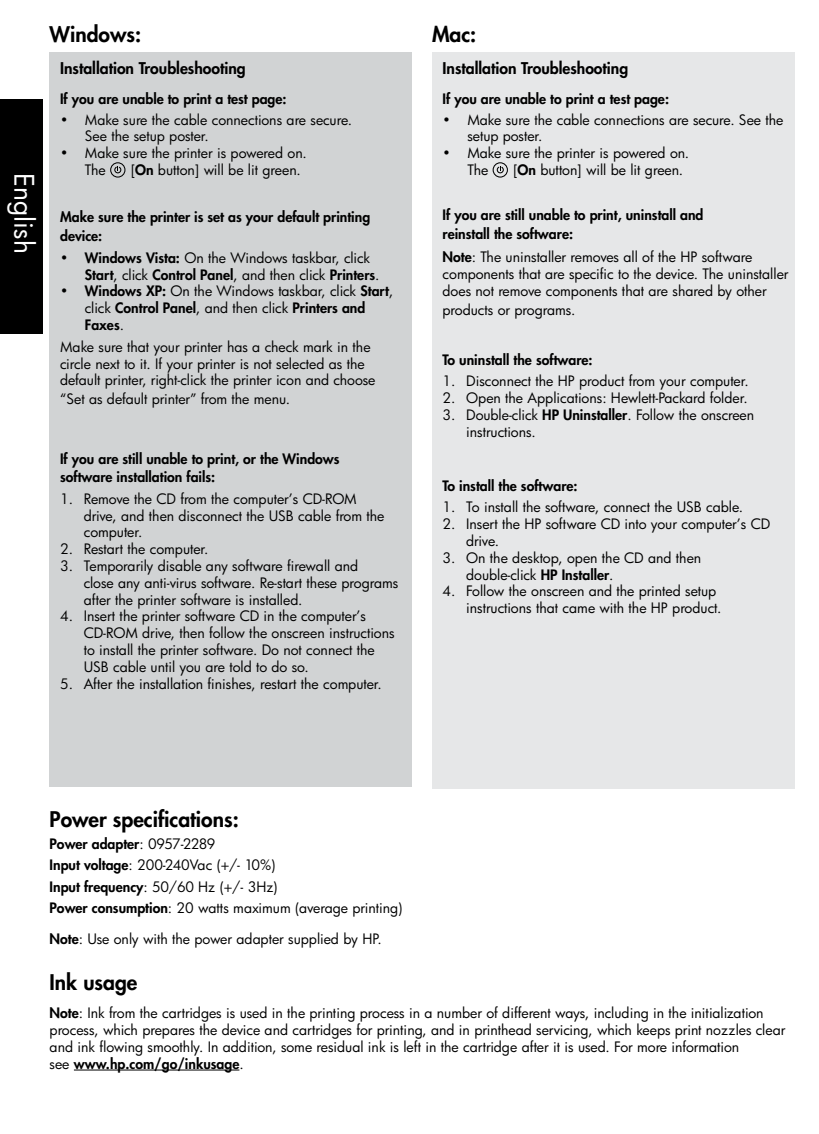
<style>
.page{position:relative;width:819px;height:1134px;background:#fff}
.page>*{position:absolute;margin:0;border:0;box-sizing:border-box;transform-origin:0 0}
.t1{font:26.25px "Futura";color:#fff}
.t2{font:800 21px "Futura";color:#000}
.t3{font:800 15.75px "Futura";color:#000}
.t4{font:14px/16.8px "Futura";color:#000}
.t5{font:800 14px/18.9px "Futura";color:#000}
.s1{font-weight:800}
</style>
<div class="page">
<div style="left:432px;top:53px;width:362px;height:736px;background:#e6e7e8"></div>
<div style="left:50px;top:53px;width:362px;height:734px;background:#d1d3d4"></div>
<hr style="left:74px;top:1070px;width:165px;height:1px;background:#000">
<div style="left:110px;top:162px;width:15px;height:16px;border:1px solid #000;border-radius:50%"></div>
<svg style="left:114px;top:166px;width:8px;height:8px"></svg>
<div style="left:493px;top:162px;width:15px;height:16px;border:1px solid #000;border-radius:50%"></div>
<svg style="left:496px;top:166px;width:8px;height:8px"></svg>
<div style="left:0;top:99px;width:43px;height:235px;background:#000"></div>
<h1 class="t1" style="left:42px;top:173px;width:82px;rotate:90deg">English</h1>
<h2 class="t2" style="left:50px;top:21px;width:93px">Windows:</h2>
<p class="t3" style="left:60px;top:58px;width:187px">Installation Troubleshooting</p>
<p class="t5" style="left:60px;top:90px;width:228px">If you are unable to print a test page:</p>
<p class="t4" style="left:85px;top:111px;width:269px">Make sure the cable connections are secure.</p>
<p class="t4" style="left:85px;top:128px;width:125px">See the setup poster.</p>
<p class="t4" style="left:85px;top:144px;width:223px">Make sure the printer is powered on.</p>
<p class="t4" style="left:131px;top:161px;width:172px">[<span class="s1">On</span> button] will be lit green.</p>
<p class="t4" style="left:60px;top:111px;width:10px">•</p>
<p class="t4" style="left:60px;top:144px;width:10px">•</p>
<p class="t4" style="left:85px;top:161px;width:22px">The</p>
<p class="t5" style="left:60px;top:207px;width:312px">Make sure the printer is set as your default printing device:</p>
<p class="t4" style="left:85px;top:249px;width:310px"><span class="s1">Windows Vista:</span> On the Windows taskbar, click <span class="s1">Start</span>, click <span class="s1">Control Panel</span>, and then click <span class="s1">Printers</span>.<br><span class="s1">Windows XP:</span> On the Windows taskbar, click <span class="s1">Start</span>, click <span class="s1">Control Panel</span>, and then click <span class="s1">Printers and Faxes</span>.</p>
<p class="t4" style="left:60px;top:338px;width:317px">Make sure that your printer has a check mark in the circle next to If.it your printer is not selected as the default printer, right-click the printer icon and choose</p>
<p class="t4" style="left:60px;top:391px;width:231px">“Set as default printer” from the menu.</p>
<p class="t4" style="left:60px;top:249px;width:10px">•</p>
<p class="t4" style="left:60px;top:283px;width:10px">•</p>
<p class="t5" style="left:60px;top:449px;width:281px">If you are still unable to print, or the Windows software installation fails:</p>
<p class="t4" style="left:60px;top:490px;width:14px">1.</p>
<p class="t4" style="left:60px;top:540px;width:14px">2.<br>3.</p>
<p class="t4" style="left:60px;top:608px;width:14px">4.</p>
<p class="t4" style="left:60px;top:675px;width:14px">5.</p>
<p class="t4" style="left:84px;top:490px;width:316px">Remove the CD from the computer s’ CD-ROM<br>drive, and then disconnect the USB cable from the computer.<br>Restart the computer.<br>Temporarily disable any software firewall and<br>close any anti-virus software. Re-start these programs after the printer software is installed.<br>Insert the printer software CD in the computer s’ CD-ROM drive, then follow the onscreen instructions to install the printer software. Do not connect the USB cable until you are told to do so.<br>After the installation finishes, restart the computer.</p>
<h2 class="t2" style="left:432px;top:21px;width:46px">Mac:</h2>
<p class="t3" style="left:443px;top:58px;width:187px">Installation Troubleshooting</p>
<p class="t5" style="left:443px;top:90px;width:228px">If you are unable to print a test page:</p>
<p class="t4" style="left:443px;top:111px;width:10px">•</p>
<p class="t4" style="left:443px;top:144px;width:10px">•</p>
<p class="t4" style="left:467px;top:111px;width:318px">Make sure the cable connections are secure. See the</p>
<p class="t4" style="left:467px;top:128px;width:77px">setup poster.</p>
<p class="t4" style="left:467px;top:144px;width:223px">Make sure the printer is powered on.</p>
<p class="t4" style="left:513px;top:161px;width:172px">[<span class="s1">On</span> button] will be lit green.</p>
<p class="t4" style="left:467px;top:161px;width:22px">The</p>
<p class="t5" style="left:443px;top:205px;width:262px">If you are still unable to print, uninstall and reinstall the software:</p>
<p class="t4" style="left:443px;top:248px;width:347px"><span class="s1">Note</span>: The uninstaller removes all of the HP software components that are specific to the device. The uninstaller does not remove components that are shared by other</p>
<p class="t4" style="left:443px;top:301px;width:135px">products or programs.</p>
<p class="t5" style="left:443px;top:351px;width:152px">To uninstall the software:</p>
<p class="t4" style="left:466px;top:373px;width:290px">Disconnect the HP product from your computer.<br>Open the Applications: Hewlett-Packard folder.<br>Double-click <span class="s1">HP Uninstaller</span>. Follow the onscreen instructions.</p>
<p class="t4" style="left:443px;top:373px;width:14px;text-align:justify">1.<br>2.<br>3.</p>
<p class="t5" style="left:443px;top:477px;width:136px">To install the software:</p>
<p class="t4" style="left:466px;top:499px;width:306px">To install the software, connect the USB cable.<br>Insert the HP software CD into your computer s’ CD drive.<br>On the desktop, open the CD and then double-click <span class="s1">HP Installer</span>.<br>Follow the onscreen and the printed setup instructions that came with the HP product.</p>
<p class="t4" style="left:443px;top:499px;width:14px">1.<br>2.</p>
<p class="t4" style="left:443px;top:549px;width:14px">3.</p>
<p class="t4" style="left:443px;top:583px;width:14px">4.</p>
<h2 class="t2" style="left:50px;top:806px;width:191px">Power specifications:</h2>
<p class="t4" style="left:50px;top:833px;width:354px;line-height:21.3px"><span class="s1">Power adapter</span>: 0957-2289<br><span class="s1">Input voltage</span>: 200-240Vac )+/- 10%(<br><span class="s1">Input frequency</span>: 50/60 Hz (+/- 3Hz(<br><span class="s1">Power consumption</span>: 20 watts maximum (average printing(</p>
<p class="t4" style="left:50px;top:931px;width:334px"><span class="s1">Note</span>: Use only with the power adapter supplied by HP.</p>
<h2 class="t2" style="left:50px;top:969px;width:89px">Ink usage</h2>
<p class="t4" style="left:50px;top:1004px;width:737px"><span class="s1">Note</span>: Ink from the cartridges is used in the printing process in a number of different ways, including in the initialization process, which prepares the device and cartridges for printing, and in printhead servicing, which keeps print nozzles clear and ink flowing smoothly In. addition, some residual ink is left in the cartridge after isit used. For more information<br>see <span class="s1">www.hp.com/go/inkusage</span>.</p>
</div>
